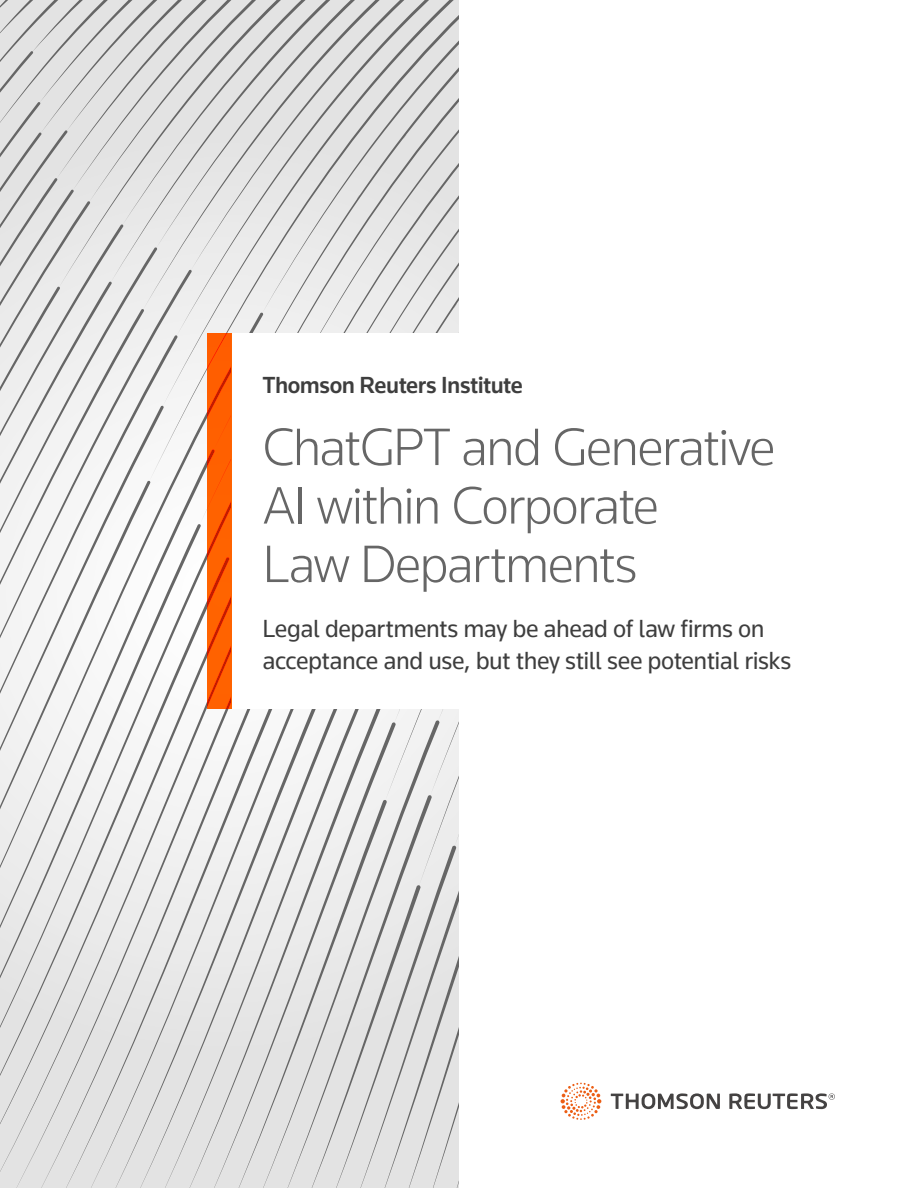
<style>
.page{position:relative;width:918px;height:1188px;background:#fff}
.page>*{position:absolute;margin:0;border:0;box-sizing:border-box;transform-origin:0 0}
.t1{font:300 54.6px/58.5px "Knowledge 2017";letter-spacing:-.035em;color:#666}
.t2{font:25.5px/31.5px "Knowledge 2017";letter-spacing:-.02em;color:#3e3e3e}
.t3{font:500 24px "Knowledge 2017";letter-spacing:-.025em;color:#3e3e3e}
</style>
<div class="page">
<svg style="left:5px;top:635px;width:24px;height:553px;fill:#e7e7e7"></svg>
<svg style="left:29px;top:635px;width:50px;height:553px;fill:#e8e8e8"></svg>
<svg style="left:54px;top:657px;width:25px;height:531px;fill:#e7e7e7"></svg>
<svg style="left:79px;top:635px;width:73px;height:553px;fill:#ebebeb"></svg>
<svg style="left:104px;top:697px;width:25px;height:491px;fill:#e7e7e7"></svg>
<svg style="left:129px;top:658px;width:25px;height:530px;fill:#e9e9e9"></svg>
<svg style="left:154px;top:635px;width:53px;height:553px"></svg>
<svg style="left:179px;top:702px;width:115px;height:486px;fill:#e9e9e9"></svg>
<svg style="left:204px;top:722px;width:49px;height:466px;fill:#eaeaea"></svg>
<svg style="left:228px;top:800px;width:25px;height:388px;fill:#e5e5e5"></svg>
<svg style="left:253px;top:720px;width:50px;height:468px;fill:#e9e9e9"></svg>
<svg style="left:278px;top:795px;width:25px;height:393px;fill:#e5e5e5"></svg>
<svg style="left:0;top:0;width:207px;height:635px"></svg>
<svg style="left:58px;top:0;width:85px;height:288px;background:#dcdcdc"></svg>
<svg style="left:110px;top:0;width:33px;height:283px;background:#dcdcdc"></svg>
<svg style="left:143px;top:0;width:6px;height:311px;background:#dcdcdc"></svg>
<svg style="left:149px;top:0;width:50px;height:482px;fill:#e8e8e8"></svg>
<svg style="left:199px;top:0;width:84px;height:526px;fill:#e6e6e6"></svg>
<svg style="left:228px;top:2px;width:231px;height:332px;background:#d9d9d8"></svg>
<svg style="left:270px;top:28px;width:189px;height:306px;background:#d8d8d8"></svg>
<svg style="left:315px;top:55px;width:144px;height:27px;background:#d2d2d2"></svg>
<svg style="left:314px;top:82px;width:145px;height:28px;background:#d4d4d4"></svg>
<svg style="left:307px;top:110px;width:152px;height:28px;background:#d5d5d5"></svg>
<svg style="left:292px;top:138px;width:167px;height:196px;background:#dbdbdb"></svg>
<svg style="left:351px;top:167px;width:108px;height:29px;background:#d8d8d8"></svg>
<svg style="left:318px;top:196px;width:141px;height:59px;background:#dcdcdc"></svg>
<svg style="left:356px;top:226px;width:103px;height:29px;background:#ddd"></svg>
<svg style="left:303px;top:255px;width:156px;height:933px"></svg>
<svg style="left:611px;top:1093px;width:224px;height:16px"></svg>
<svg style="left:561px;top:1083px;width:40px;height:37px"></svg>
<div style="left:231px;top:334px;width:276px;height:375px;background:#fff"></div>
<div style="left:207px;top:334px;width:24px;height:375px;background:#ff6400"></div>
<p class="t3" style="left:262px;top:370px;width:262px">Thomson Reuters Institute</p>
<h1 class="t1" style="left:262px;top:417px;width:514px">ChatGPT and Generative<br>AI within Corporate<br>Law Departments</h1>
<p class="t2" style="left:262px;top:613px;width:530px">Legal departments may be ahead of law firms on acceptance and use, but they still see potential risks</p>
</div>
